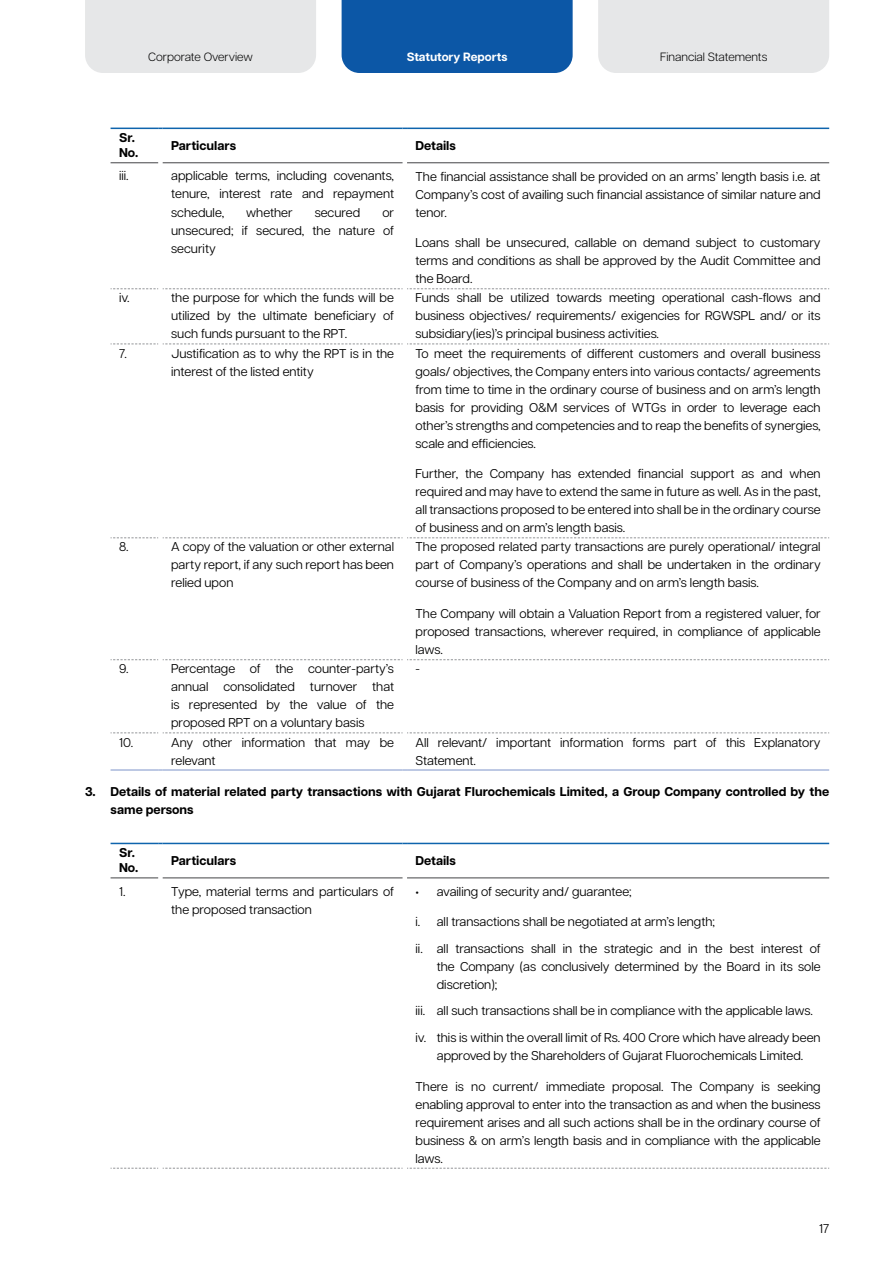
<style>
.page{position:relative;width:893px;height:1263px;background:#fff}
.page>*{position:absolute;margin:0;border:0;box-sizing:border-box;transform-origin:0 0}
.t1{font:12.75px/18px "Articulat CF";color:#000;text-align:justify}
.t2{font:700 12.75px/15.3px "Articulat CF";color:#000}
.t3{font:300 12px "Articulat CF";color:#000}
.t4{font:700 12px "Articulat CF";color:#fff}
.s1{font-weight:700}
</style>
<div class="page">
<div style="left:342px;top:0;width:231px;height:73px;background:#0c57a6"></div>
<div style="left:85px;top:0;width:231px;height:73px;background:#e6e7e8"></div>
<div style="left:598px;top:0;width:231px;height:73px;background:#e6e7e8"></div>
<svg style="left:111px;top:288px;width:718px;height:1px"></svg>
<svg style="left:111px;top:344px;width:718px;height:1px"></svg>
<svg style="left:111px;top:537px;width:718px;height:1px"></svg>
<svg style="left:111px;top:659px;width:718px;height:1px"></svg>
<svg style="left:111px;top:732px;width:718px;height:1px"></svg>
<hr style="left:111px;top:162px;width:47px;height:1px;background:#58595b">
<hr style="left:163px;top:162px;width:240px;height:1px;background:#58595b">
<hr style="left:407px;top:162px;width:422px;height:1px;background:#58595b">
<hr style="left:407px;top:769px;width:422px;height:1px;background:#8b9fcf">
<hr style="left:111px;top:769px;width:47px;height:1px;background:#8b9fcf">
<hr style="left:163px;top:769px;width:240px;height:1px;background:#8b9fcf">
<hr style="left:111px;top:128px;width:47px;height:1px;background:#0e64ad">
<hr style="left:163px;top:128px;width:240px;height:1px;background:#0e64ad">
<hr style="left:407px;top:128px;width:422px;height:1px;background:#0e64ad">
<svg style="left:111px;top:1168px;width:718px;height:1px"></svg>
<hr style="left:111px;top:877px;width:47px;height:1px;background:#58595b">
<hr style="left:163px;top:877px;width:240px;height:1px;background:#58595b">
<hr style="left:407px;top:877px;width:422px;height:1px;background:#58595b">
<hr style="left:111px;top:843px;width:47px;height:1px;background:#0e64ad">
<hr style="left:163px;top:843px;width:240px;height:1px;background:#0e64ad">
<hr style="left:407px;top:843px;width:422px;height:1px;background:#0e64ad">
<p class="t3" style="left:148px;top:48px;width:106px">Corporate Overview</p>
<p class="t4" style="left:407px;top:48px;width:102px">Statutory Reports</p>
<p class="t3" style="left:660px;top:48px;width:109px">Financial Statements</p>
<p class="t2" style="left:119px;top:129px;width:21px">Sr.<br>No.</p>
<p class="t2" style="left:171px;top:137px;width:66px">Particulars</p>
<p class="t2" style="left:416px;top:137px;width:42px">Details</p>
<p class="t1" style="left:119px;top:166px;width:11px">iii.</p>
<p class="t1" style="left:171px;top:166px;width:224px">applicable terms, including covenants, tenure, interest rate and repayment schedule,</p>
<p class="t1" style="left:416px;top:166px;width:407px">The financial assistance shall be provided on an arms’ length basis i.e. at Company’s cost of availing such financial assistance of similar nature and tenor.</p>
<p class="t1" style="left:416px;top:233px;width:407px">Loans shall be unsecured, callable on demand subject to customary terms and conditions as shall be approved by the Audit Committee and the Board.</p>
<p class="t1" style="left:246px;top:202px;width:48px">whether</p>
<p class="t1" style="left:315px;top:202px;width:47px">secured</p>
<p class="t1" style="left:171px;top:202px;width:224px;text-indent:211px">or unsecured; if secured, the nature of security</p>
<p class="t1" style="left:119px;top:288px;width:12px">iv.</p>
<p class="t1" style="left:171px;top:288px;width:224px">the purpose for which the funds will be utilized by the ultimate beneficiary of such funds pursuant to the RPT.</p>
<p class="t1" style="left:416px;top:288px;width:407px">Funds shall be utilized towards meeting operational cash-flows and business objectives/ requirements/ exigencies for RGWSPL and/ or its subsidiary(ies)’s principal business activities.</p>
<p class="t1" style="left:119px;top:343px;width:9px">7.</p>
<p class="t1" style="left:171px;top:343px;width:224px">Justification as to why the RPT is in the interest of the listed entity</p>
<p class="t1" style="left:416px;top:343px;width:407px">To meet the requirements of different customers and overall business goals/ objectives, the Company enters into various contacts/ agreements from time to time in the ordinary course of business and on arm’s length basis for providing O&amp;M services of WTGs in order to leverage each other’s strengths and competencies and to reap the benefits of synergies, scale and efficiencies.</p>
<p class="t1" style="left:416px;top:464px;width:407px">Further, the Company has extended financial support as and when required and may have to extend the same in future as well. As in the past, all transactions proposed to be entered into shall be in the ordinary course of business and on arm’s length basis.</p>
<p class="t1" style="left:119px;top:537px;width:11px">8.</p>
<p class="t1" style="left:171px;top:537px;width:224px">A copy of the valuation or other external party report, if any such report has been relied upon</p>
<p class="t1" style="left:416px;top:537px;width:407px">The proposed related party transactions are purely operational/ integral part of Company’s operations and shall be undertaken in the ordinary course of business of the Company and on arm’s length basis.</p>
<p class="t1" style="left:416px;top:604px;width:407px">The Company will obtain a Valuation Report from a registered valuer, for proposed transactions, wherever required, in compliance of applicable laws.</p>
<p class="t1" style="left:119px;top:659px;width:11px">9.</p>
<p class="t1" style="left:171px;top:659px;width:224px">Percentage of the counter-party’s annual consolidated turnover that is represented by the value of the proposed RPT on a voluntary basis</p>
<p class="t1" style="left:416px;top:659px;width:6px">-</p>
<p class="t1" style="left:119px;top:732px;width:16px">10.</p>
<p class="t1" style="left:171px;top:732px;width:224px">Any other information that may be relevant</p>
<p class="t1" style="left:416px;top:732px;width:407px">All relevant/ important information forms part of this Explanatory<br>Statement.</p>
<p class="t2" style="left:111px;top:783px;width:720px;line-height:18px;text-indent:-26px">3. Details of material related party transactions with Gujarat Flurochemicals Limited, a Group Company controlled by the same persons</p>
<p class="t2" style="left:119px;top:845px;width:21px">Sr.<br>No.</p>
<p class="t2" style="left:171px;top:852px;width:66px">Particulars</p>
<p class="t2" style="left:416px;top:852px;width:42px">Details</p>
<p class="t1" style="left:119px;top:881px;width:8px">1.</p>
<p class="t1" style="left:171px;top:881px;width:224px">Type, material terms and particulars of the proposed transaction</p>
<p class="t1" style="left:416px;top:881px;width:218px"><span class="s1">•</span> availing of security and/ guarantee;</p>
<p class="t1" style="left:416px;top:908px;width:407px;line-height:26.5px">i. all transactions shall be negotiated at arm’s length;<br>ii. all transactions shall in the strategic and in the best interest of</p>
<p class="t1" style="left:437px;top:956px;width:385px">the Company (as conclusively determined by the Board in its sole discretion);</p>
<p class="t1" style="left:416px;top:997px;width:407px;line-height:26.5px">iii. all such transactions shall be in compliance with the applicable laws. iv. this is within the overall limit of Rs. 400 Crore which have already been</p>
<p class="t1" style="left:437px;top:1045px;width:368px">approved by the Shareholders of Gujarat Fluorochemicals Limited.</p>
<p class="t1" style="left:416px;top:1076px;width:407px">There is no current/ immediate proposal. The Company is seeking enabling approval to enter into the transaction as and when the business requirement arises and all such actions shall be in the ordinary course of business &amp; on arm’s length basis and in compliance with the applicable laws.</p>
<p class="t1" style="left:819px;top:1218px;width:12px">17</p>
</div>
